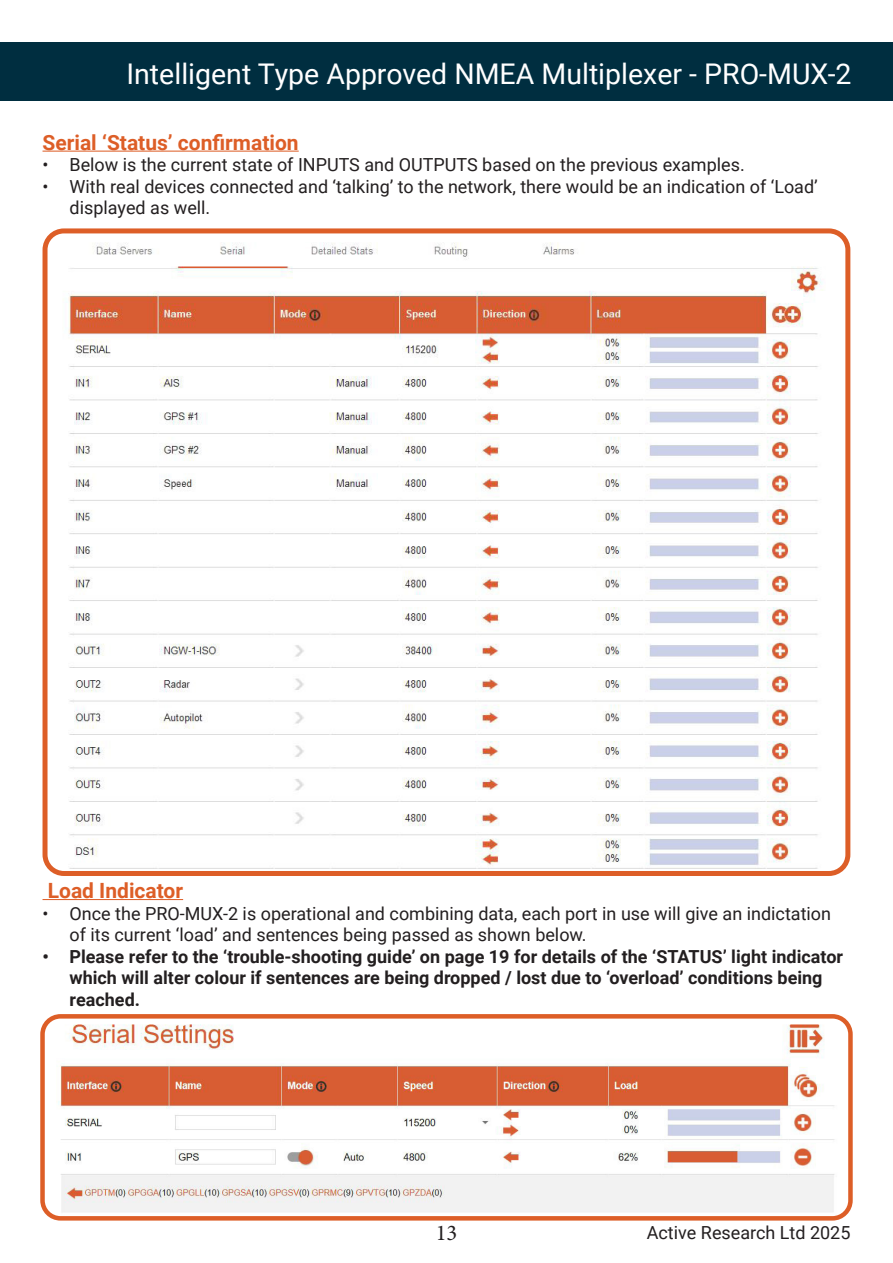
<style>
.page{position:relative;width:893px;height:1263px;background:#fff}
.page>*{position:absolute;margin:0;border:0;box-sizing:border-box;transform-origin:0 0}
.Front_Page_-_Issue{font:28.5px "Roboto";color:#fff}
.t1{font:22.5px "Minion Pro";color:#231f20}
.t2{font:700 21px "Roboto";color:#dd5e27}
.t3{font:18px/21.6px "Roboto";color:#231f20}
.t4{font:700 18px/21.6px "Roboto";color:#231f20}
</style>
<div class="page">
<div style="left:0;top:43px;width:893px;height:58px;background:#002e40"></div>
<hr style="left:43px;top:151px;width:256px;height:1px;background:#dd5e27">
<img style="left:68px;top:242px;width:755px;height:627px">
<div style="left:43px;top:228px;width:807px;height:648px;border:5px solid #dd5e27;border-radius:19px"></div>
<hr style="left:43px;top:899px;width:140px;height:1px;background:#dd5e27">
<img style="left:48px;top:1019px;width:797px;height:196px">
<div style="left:40px;top:1014px;width:813px;height:206px;border:4px solid #dd5e27;border-radius:18px"></div>
<p class="Front_Page_-_Issue" style="left:126px;top:53px;width:726px">Intelligent Type Approved NMEA Multiplexer - PRO-MUX-2</p>
<p class="t2" style="left:43px;top:127px;width:258px">Serial ‘Status’ confirmation</p>
<p class="t3" style="left:43px;top:153px;width:704px">• Below is the current state of INPUTS and OUTPUTS based on the previous examples.</p>
<p class="t3" style="left:70px;top:175px;width:750px;text-indent:-27px">• With real devices connected and ‘talking’ to the network, there would be an indication of ‘Load’ displayed as well.</p>
<p class="t2" style="left:48px;top:876px;width:137px">Load Indicator</p>
<p class="t3" style="left:70px;top:902px;width:763px;text-indent:-27px">• Once the PRO-MUX-2 is operational and combining data, each port in use will give an indictation of its current ‘load’ and sentences being passed as shown below.</p>
<p class="t4" style="left:70px;top:945px;width:775px;text-indent:-27px">• Please refer to the ‘trouble-shooting guide’ on page 19 for details of the ‘STATUS’ light indicator which will alter colour if sentences are being dropped / lost due to ‘overload’ conditions being reached.</p>
<p class="t1" style="left:436px;top:1218px;width:23px">13</p>
<p class="t3" style="left:647px;top:1221px;width:205px">Active Research Ltd 2025</p>
</div>
